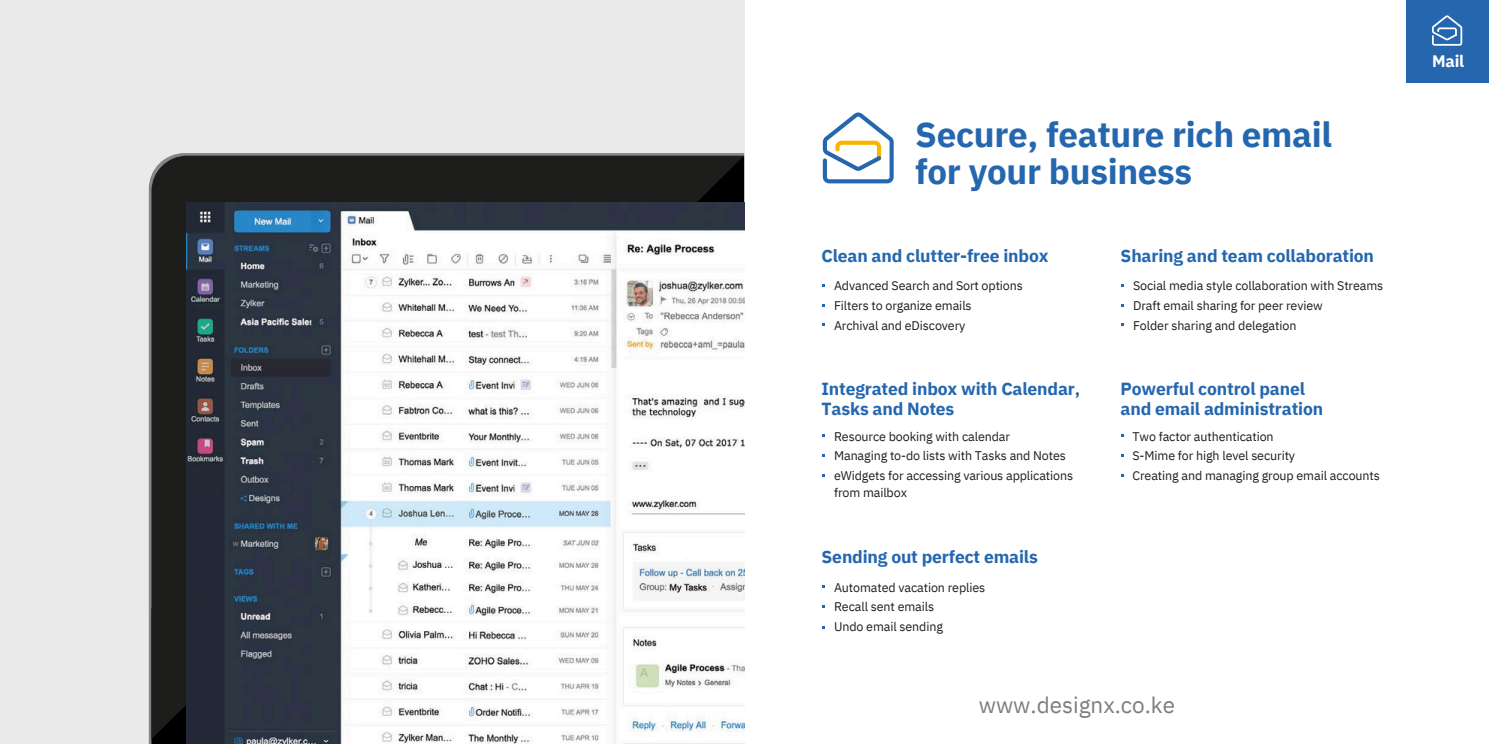
<style>
.page{position:relative;width:1489px;height:744px;background:#fff}
.page>*{position:absolute;margin:0;border:0;box-sizing:border-box;transform-origin:0 0}
.t1{font:700 35px/36.5px "IBM Plex Sans";letter-spacing:-.01em;color:#2567af}
.t2{font:22.5px "IBM Plex Sans";color:#7d7d7d}
.t3{font:700 17.5px/20.6px "IBM Plex Sans";letter-spacing:-.01em;color:#2567af}
.t4{font:700 16.5px "IBM Plex Sans";color:#fff}
.t5{font:12.5px/19.8px "IBM Plex Sans";letter-spacing:-.01em;color:#1d1d1b}
</style>
<div class="page">
<div style="left:0;top:0;width:744px;height:743px;background:#eaeaea"></div>
<div style="left:151px;top:156px;width:593px;height:583px;background:#1d1d1b"></div>
<div style="left:1406px;top:0;width:82px;height:83px;background:#2567af"></div>
<img style="left:187px;top:202px;width:558px;height:541px">
<svg style="left:823px;top:112px;width:71px;height:71px"></svg>
<svg style="left:1432px;top:15px;width:30px;height:31px"></svg>
<p class="t1" style="left:915px;top:116px;width:418px">Secure, feature rich email for your business</p>
<p class="t3" style="left:821px;top:245px;width:228px">Clean and clutter-free inbox</p>
<h3 class="t5" style="left:834px;top:275px;width:190px">Advanced Search and Sort options<br>Filters to organize emails<br>Archival and eDiscovery</h3>
<h3 class="t3" style="left:1120px;top:245px;width:255px">Sharing and team collaboration</h3>
<p class="t5" style="left:1133px;top:275px;width:252px">Social media style collaboration with Streams<br>Draft email sharing for peer review<br>Folder sharing and delegation</p>
<h3 class="t3" style="left:821px;top:377px;width:260px">Integrated inbox with Calendar,<br>Tasks and Notes</h3>
<p class="t3" style="left:1120px;top:377px;width:204px">Powerful control panel and email administration</p>
<p class="t5" style="left:834px;top:426px;width:241px">Resource booking with calendar<br>Managing to-do lists with Tasks and Notes eWidgets for accessing various applications</p>
<h3 class="t5" style="left:834px;top:482px;width:74px">from mailbox</h3>
<p class="t3" style="left:821px;top:546px;width:218px">Sending out perfect emails</p>
<h1 class="t5" style="left:834px;top:577px;width:153px">Automated vacation replies<br>Recall sent emails<br>Undo email sending</h1>
<h3 class="t5" style="left:1132px;top:426px;width:249px">Two factor authentication<br>S-Mime for high level security<br>Creating and managing group email accounts</h3>
<h2 class="t2" style="left:979px;top:689px;width:198px">www.designx.co.ke</h2>
<h3 class="t4" style="left:1432px;top:50px;width:34px">Mail</h3>
</div>
